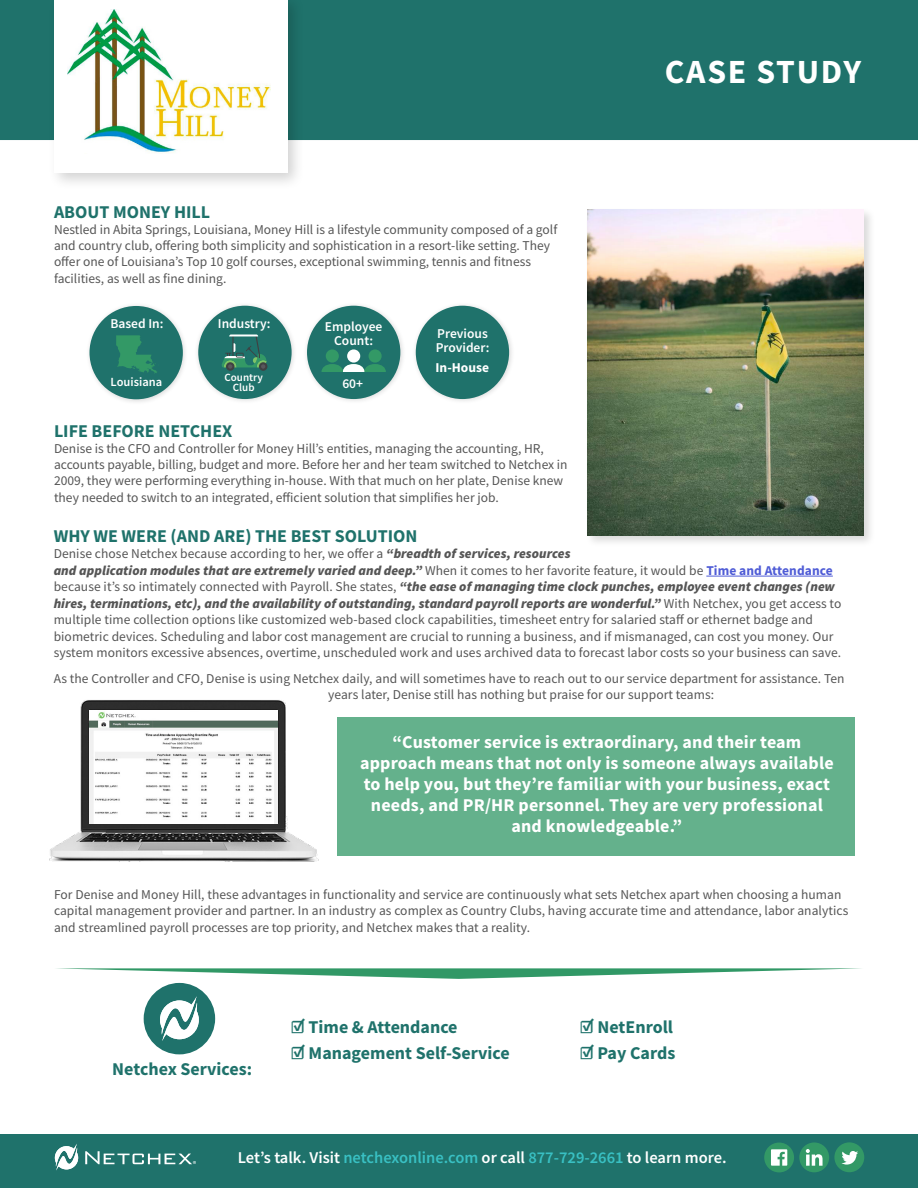
<style>
.page{position:relative;width:918px;height:1188px;background:#fff}
.page>*{position:absolute;margin:0;border:0;box-sizing:border-box;transform-origin:0 0}
.t1{font:700 33.75px "Source Sans Pro";letter-spacing:.05em;color:#fff}
.t2{font:700 18px/21px "Source Sans Pro";letter-spacing:.01em;color:#fff;text-align:center}
.t3{font:700 18px "Source Sans Pro";color:#1f726b}
.t4{font:600 16.5px "Source Sans Pro";color:#fff}
.t5{font:13.5px/16.5px "Source Sans Pro";letter-spacing:.005em;color:#555}
.t6{font:600 13.5px/13.5px "Source Sans Pro";color:#fff;text-align:center}
.t7{font:700 13.5px "Source Sans Pro";color:#fff}
.t8{font:600 12.45px "Source Sans Pro";color:#fff}
.t9{font:600 11.1px/10.5px "Source Sans Pro";color:#fff;text-align:center}
.t10{font:8.85px "Myriad Pro";color:#fff}
.s1{font-weight:900;font-style:italic}
.s2{font-weight:700;color:#4f5cd6}
.s3{color:#39c0c3}
</style>
<div class="page">
<div style="left:0;top:1134px;width:918px;height:54px;background:#1f726b"></div>
<div style="left:764px;top:1143px;width:30px;height:29px;background:#396;border-radius:50%"></div>
<svg style="left:771px;top:1149px;width:16px;height:17px"></svg>
<div style="left:799px;top:1142px;width:30px;height:30px;background:#396;border-radius:50%"></div>
<svg style="left:806px;top:1149px;width:17px;height:17px"></svg>
<div style="left:834px;top:1142px;width:30px;height:30px;background:#396;border-radius:50%"></div>
<svg style="left:841px;top:1151px;width:17px;height:14px"></svg>
<svg style="left:55px;top:1144px;width:23px;height:27px"></svg>
<svg style="left:85px;top:1151px;width:107px;height:13px"></svg>
<div style="left:144px;top:983px;width:71px;height:71px;background:#1f726b;border-radius:50%"></div>
<svg style="left:160px;top:996px;width:39px;height:45px"></svg>
<svg style="left:56px;top:968px;width:805px;height:11px"></svg>
<div style="left:0;top:0;width:918px;height:140px;background:#1f726b"></div>
<div style="left:303px;top:302px;width:103px;height:103px;background:#000;opacity:.15"></div>
<div style="left:307px;top:306px;width:93px;height:93px;background:#1f726b;border-radius:50%"></div>
<div style="left:326px;top:349px;width:13px;height:14px;background:#396;border-radius:50%"></div>
<div style="left:347px;top:349px;width:13px;height:14px;background:#fff;border-radius:50%"></div>
<div style="left:369px;top:349px;width:13px;height:14px;background:#396;border-radius:50%"></div>
<svg style="left:321px;top:364px;width:65px;height:8px"></svg>
<div style="left:411px;top:302px;width:104px;height:103px;background:#000;opacity:.15"></div>
<div style="left:416px;top:306px;width:93px;height:93px;background:#1f726b;border-radius:50%"></div>
<div style="left:85px;top:302px;width:104px;height:103px;background:#000;opacity:.15"></div>
<div style="left:90px;top:306px;width:93px;height:93px;background:#1f726b;border-radius:50%"></div>
<div style="left:194px;top:302px;width:103px;height:103px;background:#000;opacity:.15"></div>
<div style="left:198px;top:306px;width:94px;height:93px;background:#1f726b;border-radius:50%"></div>
<div style="left:338px;top:717px;width:517px;height:138px;background:#64b18c"></div>
<div style="left:47px;top:0;width:258px;height:191px;background:#000;opacity:.18"></div>
<div style="left:54px;top:0;width:233px;height:173px;background:#fff"></div>
<img style="left:68px;top:10px;width:202px;height:143px">
<div style="left:585px;top:207px;width:291px;height:341px;background:#000;opacity:.15"></div>
<img style="left:587px;top:210px;width:277px;height:325px">
<div style="left:259px;top:362px;width:8px;height:9px;background:#404042;border-radius:50%"></div>
<svg style="left:222px;top:334px;width:45px;height:35px"></svg>
<svg style="left:116px;top:335px;width:41px;height:39px"></svg>
<hr style="left:706px;top:576px;width:127px;height:1px;background:#4f5cd6">
<img style="left:49px;top:700px;width:270px;height:162px">
<img style="left:89px;top:711px;width:188px;height:112px">
<h2 class="t3" style="left:54px;top:200px;width:158px">ABOUT MONEY HILL</h2>
<p class="t5" style="left:54px;top:221px;width:505px">Nestled in Abita Springs, Louisiana, Money Hill is a lifestyle community composed of a golf and country club, offering both simplicity and sophistication in a resort-like setting. They offer one of Louisiana’s Top 10 golf courses, exceptional swimming, tennis and fitness facilities, as well as fine dining.</p>
<p class="t6" style="left:110px;top:316px;width:55px">Based In:</p>
<p class="t6" style="left:218px;top:317px;width:54px">Industry:</p>
<p class="t8" style="left:111px;top:373px;width:53px">Louisiana</p>
<p class="t9" style="left:224px;top:372px;width:40px">Country<br>Club</p>
<p class="t6" style="left:325px;top:320px;width:59px">Employee<br>Count:</p>
<p class="t6" style="left:436px;top:327px;width:55px;text-align:left">Previous<br>Provider:</p>
<p class="t7" style="left:436px;top:358px;width:55px">In-House</p>
<p class="t6" style="left:342px;top:376px;width:22px">60+</p>
<h2 class="t3" style="left:54px;top:419px;width:180px">LIFE BEFORE NETCHEX</h2>
<p class="t5" style="left:54px;top:440px;width:515px">Denise is the CFO and Controller for Money Hill’s entities, managing the accounting, HR, accounts payable, billing, budget and more. Before her and her team switched to Netchex in 2009, they were performing everything in-house. With that much on her plate, Denise knew they needed to switch to an integrated, efficient solution that simplifies her job.</p>
<h1 class="t1" style="left:665px;top:49px;width:198px">CASE STUDY</h1>
<h2 class="t3" style="left:54px;top:524px;width:365px">WHY WE WERE (AND ARE) THE BEST SOLUTION</h2>
<p class="t5" style="left:54px;top:545px;width:789px">Denise chose Netchex because according to her, we offer a <span class="s1">“breadth of services, resources<br>and application modules that are extremely varied and deep.”</span> When it comes to her favorite feature, it would be <span class="s2">Time and Attendance </span>because it’s so intimately connected with Payroll. She states, <span class="s1">“the ease of managing time clock punches, employee event changes (new hires, terminations, etc), and the availability of outstanding, standard payroll reports are wonderful.”</span> With Netchex, you get access to multiple time collection options like customized web-based clock capabilities, timesheet entry for salaried staff or ethernet badge and biometric devices. Scheduling and labor cost management are crucial to running a business, and if mismanaged, can cost you money. Our system monitors excessive absences, overtime, unscheduled work and uses archived data to forecast labor costs so your business can save.</p>
<p class="t5" style="left:328px;top:670px;width:518px;text-indent:-274px">As the Controller and CFO, Denise is using Netchex daily, and will sometimes have to reach out to our service department for assistance. Ten years later, Denise still has nothing but praise for our support teams:</p>
<p class="t2" style="left:360px;top:732px;width:475px">“Customer service is extraordinary, and their team approach means that not only is someone always available to help you, but they’re familiar with your business, exact needs, and PR/HR personnel. They are very professional and knowledgeable.”</p>
<p class="t5" style="left:54px;top:886px;width:796px">For Denise and Money Hill, these advantages in functionality and service are continuously what sets Netchex apart when choosing a human capital management provider and partner. In an industry as complex as Country Clubs, having accurate time and attendance, labor analytics and streamlined payroll processes are top priority, and Netchex makes that a reality.</p>
<h2 class="t3" style="left:112px;top:1057px;width:141px">Netchex Services:</h2>
<h2 class="t3" style="left:291px;top:1015px;width:169px">☑ Time &amp; Attendance</h2>
<h2 class="t3" style="left:291px;top:1040px;width:221px">☑ Management Self-Service</h2>
<h2 class="t3" style="left:579px;top:1015px;width:95px">☑ NetEnroll</h2>
<h2 class="t3" style="left:579px;top:1040px;width:97px">☑ Pay Cards</h2>
<p class="t10" style="left:193px;top:1159px;width:5px">®</p>
<p class="t4" style="left:238px;top:1147px;width:490px">Let’s talk. Visit <span class="s3">netchexonline.com</span> or call <span class="s3">877-729-2661</span> to learn more.</p>
</div>
